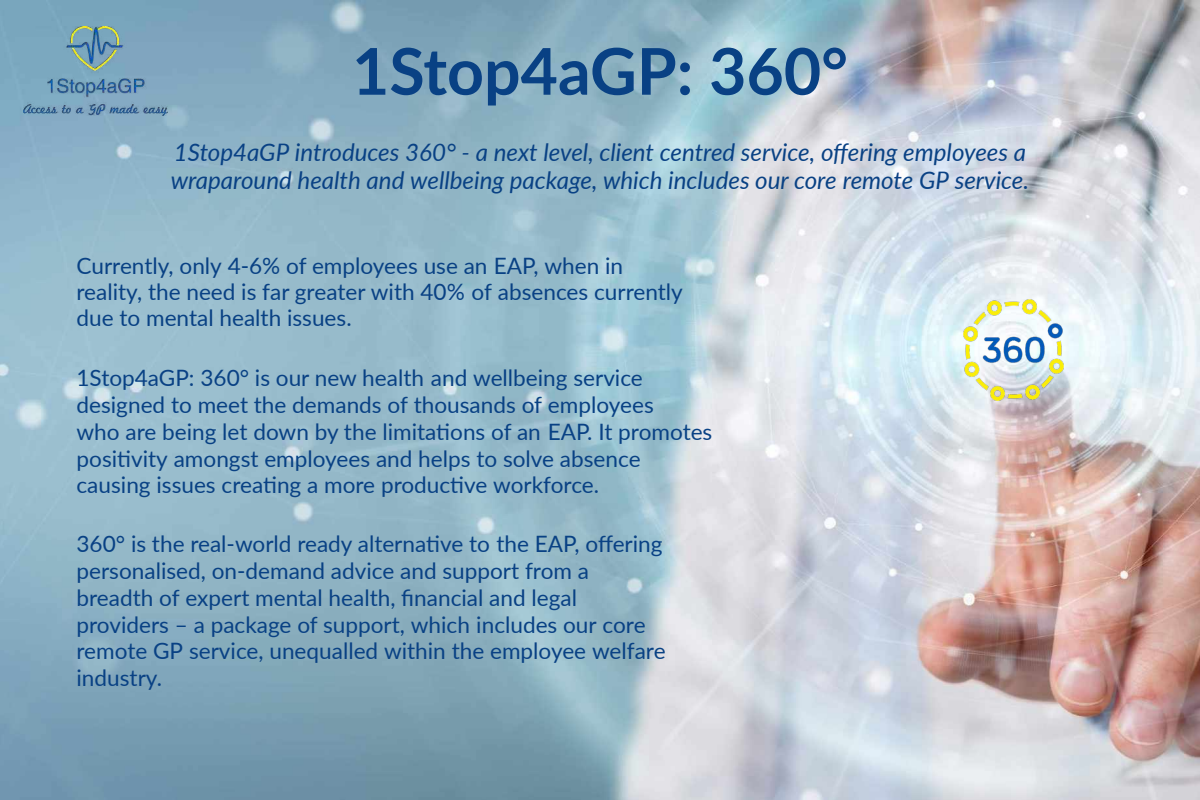
<style>
.page{position:relative;width:1200px;height:800px;background:#fff}
.page>*{position:absolute;margin:0;border:0;box-sizing:border-box;transform-origin:0 0}
.t1{font:700 64.4px "Lato";color:#094184}
.t2{font:italic 24.1px/28.6px "Lato";color:#094184}
.t3{font:22.6px/26.8px "Lato";color:#094184}
</style>
<div class="page">
<img style="left:0;top:0;width:1200px;height:800px">
<img style="left:23px;top:26px;width:144px;height:90px">
<img style="left:963px;top:300px;width:101px;height:100px">
<h1 class="t1" style="left:352px;top:31px;width:497px">1Stop4aGP: 360°</h1>
<p class="t2" style="left:171px;top:137px;width:860px">1Stop4aGP introduces 360° - a next level, client centred service, offering employees a wraparound health and wellbeing package, which includes our core remote GP service.</p>
<p class="t3" style="left:77px;top:252px;width:548px">Currently, only 4-6% of employees use an EAP, when in</p>
<p class="t3" style="left:77px;top:303px;width:277px">due to mental health issues.</p>
<p class="t3" style="left:77px;top:278px;width:608px">reality, the need is far greater with 40% of absences currently</p>
<p class="t3" style="left:77px;top:364px;width:637px">1Stop4aGP: 360° is our new health and wellbeing service designed to meet the demands of thousands of employees<br>who are being let down by the limitations of an EAP. It promotes positivity amongst employees and helps to solve absence causing issues creating a more productive workforce.</p>
<p class="t3" style="left:77px;top:530px;width:588px">360° is the real-world ready alternative to the EAP, offering personalised, on-demand advice and support from a</p>
<p class="t3" style="left:77px;top:584px;width:571px">breadth of expert mental health, financial and legal providers – a package of support, which includes our core</p>
<p class="t3" style="left:77px;top:637px;width:591px">remote GP service, unequalled within the employee welfare industry.</p>
</div>
